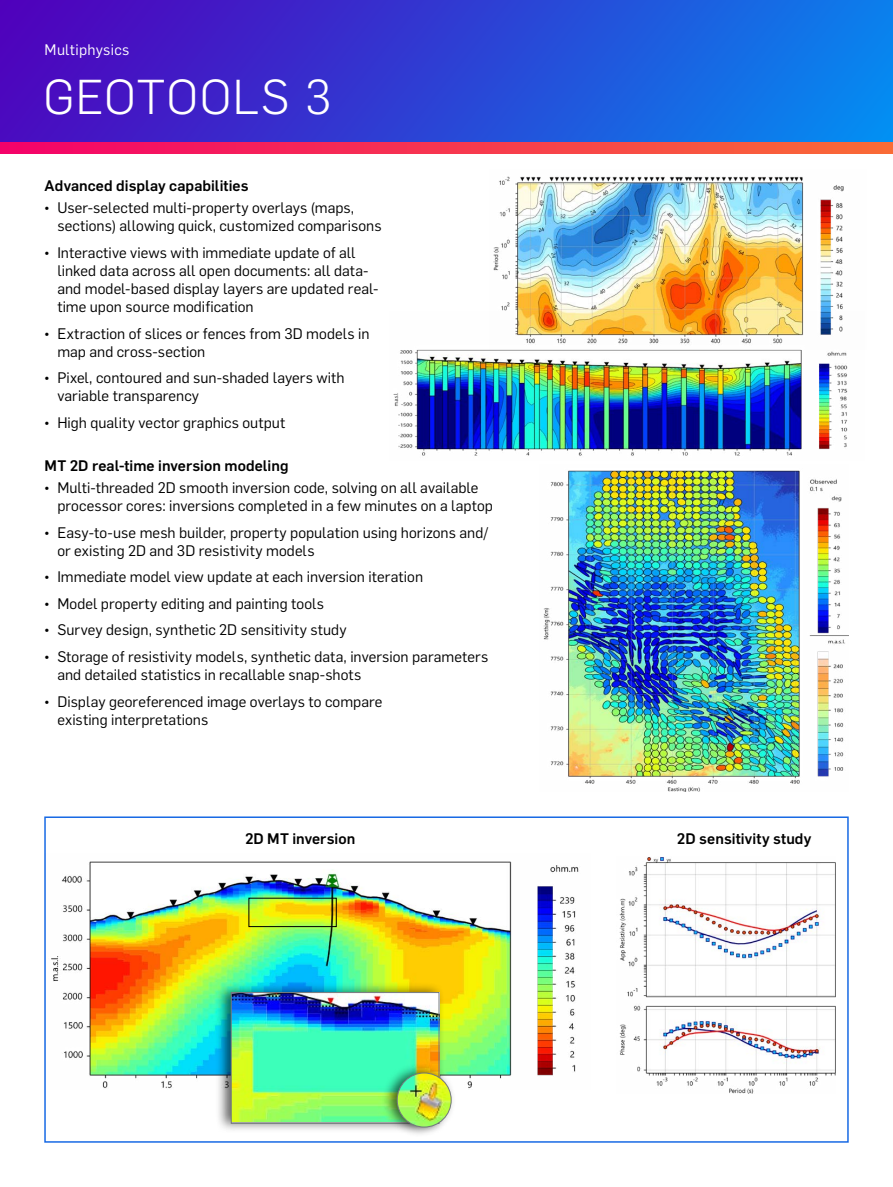
<style>
.page{position:relative;width:893px;height:1187px;background:#fff}
.page>*{position:absolute;margin:0;border:0;box-sizing:border-box;transform-origin:0 0}
.t1{font:300 48px "Flama";letter-spacing:.03em;color:#fff}
.t2{font:15px/26.5px "Flama";letter-spacing:.005em;color:#000}
.t3{font:500 15px "Flama";letter-spacing:.01em;color:#000}
.t4{font:15px "Flama";letter-spacing:.02em;color:#fff}
.s1{font-weight:500}
.s2{font-family:"Geogrotesque Slab";font-weight:300}
</style>
<div class="page">
<svg style="left:0;top:142px;width:893px;height:11px;background:#f6364f"></svg>
<div style="left:0;top:0;width:893px;height:142px;background:linear-gradient(to right,#5000bb,#0885ee)"></div>
<div style="left:44px;top:816px;width:805px;height:326px;border:2px solid #1769e4"></div>
<img style="left:493px;top:176px;width:351px;height:135px">
<img style="left:393px;top:311px;width:455px;height:145px">
<img style="left:543px;top:470px;width:305px;height:321px">
<img style="left:619px;top:857px;width:216px;height:236px">
<img style="left:44px;top:853px;width:535px;height:236px">
<div style="left:248px;top:897px;width:89px;height:30px;border:1px solid #000"></div>
<div style="left:215px;top:982px;width:229px;height:151px;background:#000;opacity:.6"></div>
<img style="left:233px;top:994px;width:204px;height:127px">
<div style="left:231px;top:992px;width:208px;height:131px;border:1px solid #73797c"></div>
<div style="left:382px;top:1062px;width:74px;height:74px;background:#000;opacity:.6"></div>
<img style="left:397px;top:1072px;width:54px;height:54px;border-radius:27px">
<div style="left:397px;top:1072px;width:55px;height:55px;border:1px solid #73797c;border-radius:50%"></div>
<p class="t4" style="left:45px;top:39px;width:86px">Multiphysics</p>
<h1 class="t1" style="left:43px;top:61px;width:289px">GEOTOOLS 3</h1>
<p class="t2" style="left:45px;top:174px;width:311px;line-height:22.2px"><span class="s1">Advanced display capabilities<br></span><span class="s2">¬</span> User-selected multi-property overlays (maps,</p>
<p class="t2" style="left:45px;top:212px;width:339px;text-indent:13px">sections) allowing quick, customized comparisons <span class="s2">¬</span> Interactive views with immediate update of all</p>
<p class="t2" style="left:57px;top:261px;width:322px;line-height:18px">linked data across all open documents: all data&shy;and model-based display layers are updated real&shy;time upon source modification</p>
<p class="t2" style="left:57px;top:323px;width:314px;line-height:18px;text-indent:-13px"><span class="s2">¬</span> Extraction of slices or fences from 3D models in map and cross-section</p>
<p class="t2" style="left:57px;top:368px;width:289px;line-height:18px;text-indent:-13px"><span class="s2">¬</span> Pixel, contoured and sun-shaded layers with variable transparency</p>
<p class="t2" style="left:45px;top:408px;width:242px"><span class="s2">¬</span> High quality vector graphics output</p>
<p class="t2" style="left:45px;top:454px;width:435px;line-height:22.2px"><span class="s1">MT 2D real-time inversion modeling<br></span><span class="s2">¬</span> Multi-threaded 2D smooth inversion code, solving on all available</p>
<p class="t2" style="left:45px;top:492px;width:450px;text-align:right">processor cores: inversions completed in a few minutes on a laptop<br><span class="s2">¬</span> Easy-to-use mesh builder, property population using horizons and/</p>
<p class="t2" style="left:45px;top:536px;width:445px;text-indent:13px">or existing 2D and 3D resistivity models<br><span class="s2">¬</span> Immediate model view update at each inversion iteration<br><span class="s2">¬</span> Model property editing and painting tools<br><span class="s2">¬</span> Survey design, synthetic 2D sensitivity study<br><span class="s2">¬</span> Storage of resistivity models, synthetic data, inversion parameters</p>
<p class="t2" style="left:45px;top:660px;width:339px;text-align:center">and detailed statistics in recallable snap-shots<br><span class="s2">¬</span> Display georeferenced image overlays to compare</p>
<p class="t2" style="left:57px;top:705px;width:152px">existing interpretations</p>
<p class="t3" style="left:245px;top:827px;width:112px">2D MT inversion</p>
<p class="t3" style="left:677px;top:827px;width:136px">2D sensitivity study</p>
</div>
